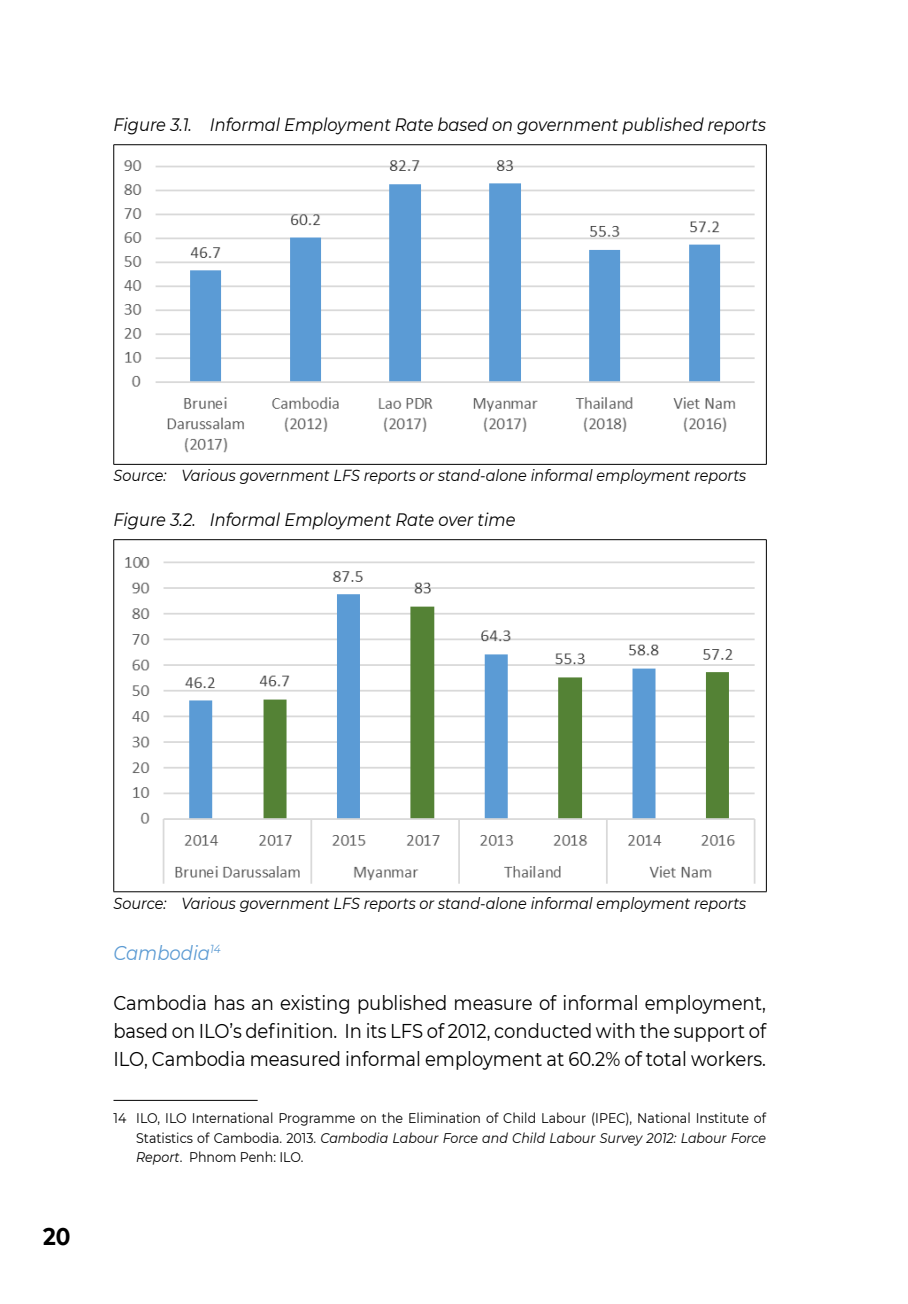
<style>
.page{position:relative;width:908px;height:1304px;background:#fff}
.page>*{position:absolute;margin:0;border:0;box-sizing:border-box;transform-origin:0 0}
.t1{font:700 24px "Montserrat";color:#000;scale:.9 1}
.t2{font:20px/28px "Montserrat";color:#000;text-align:justify;scale:.9 1}
.t3{font:italic 20px "Montserrat";color:#5c9bd3;scale:.9 1}
.t4{font:italic 18px "Montserrat";color:#000;scale:.9 1}
.t5{font:italic 16px "Montserrat";color:#000;scale:.9 1}
.t6{font:14px/19.6px "Montserrat";color:#000;text-align:justify;scale:.9 1}
.s1{font-style:italic}
</style>
<div class="page">
<hr style="left:113px;top:144px;width:653px;height:1px;background:#000">
<hr style="left:113px;top:145px;width:1px;height:319px;background:#000">
<hr style="left:765px;top:145px;width:1px;height:319px;background:#000">
<hr style="left:113px;top:464px;width:653px;height:1px;background:#000">
<img style="left:124px;top:160px;width:631px;height:293px">
<hr style="left:113px;top:539px;width:653px;height:1px;background:#000">
<hr style="left:113px;top:540px;width:1px;height:351px;background:#000">
<hr style="left:765px;top:540px;width:1px;height:351px;background:#000">
<hr style="left:113px;top:891px;width:653px;height:1px;background:#000">
<img style="left:125px;top:557px;width:631px;height:327px">
<hr style="left:113px;top:1100px;width:144px;height:1px;background:#000">
<p class="t4" style="left:113px;top:112px;width:726px">Figure 3.1. Informal Employment Rate based on government published reports</p>
<p class="t5" style="left:113px;top:465px;width:704px">Source: Various government LFS reports or stand-alone informal employment reports</p>
<p class="t4" style="left:113px;top:507px;width:448px">Figure 3.2. Informal Employment Rate over time</p>
<h1 class="t1" style="left:43px;top:1219px;width:32px">20</h1>
<p class="t5" style="left:113px;top:892px;width:704px">Source: Various government LFS reports or stand-alone informal employment reports</p>
<h2 class="t3" style="left:113px;top:939px;width:121px">Cambodia<sup>14</sup></h2>
<h2 class="t2" style="left:113px;top:988px;width:726px">Cambodia has an existing published measure of informal employment, based on ILO’s definition. In its LFS of 2012, conducted with the support of ILO, Cambodia measured informal employment at 60.2% of total workers.</h2>
<p class="t6" style="left:136px;top:1108px;width:701px;text-indent:-23px">14 ILO, ILO International Programme on the Elimination of Child Labour (IPEC), National Institute of Statistics of Cambodia. 2013. <span class="s1">Cambodia Labour Force and Child Labour Survey 2012: Labour Force Report</span>. Phnom Penh: ILO.</p>
</div>
